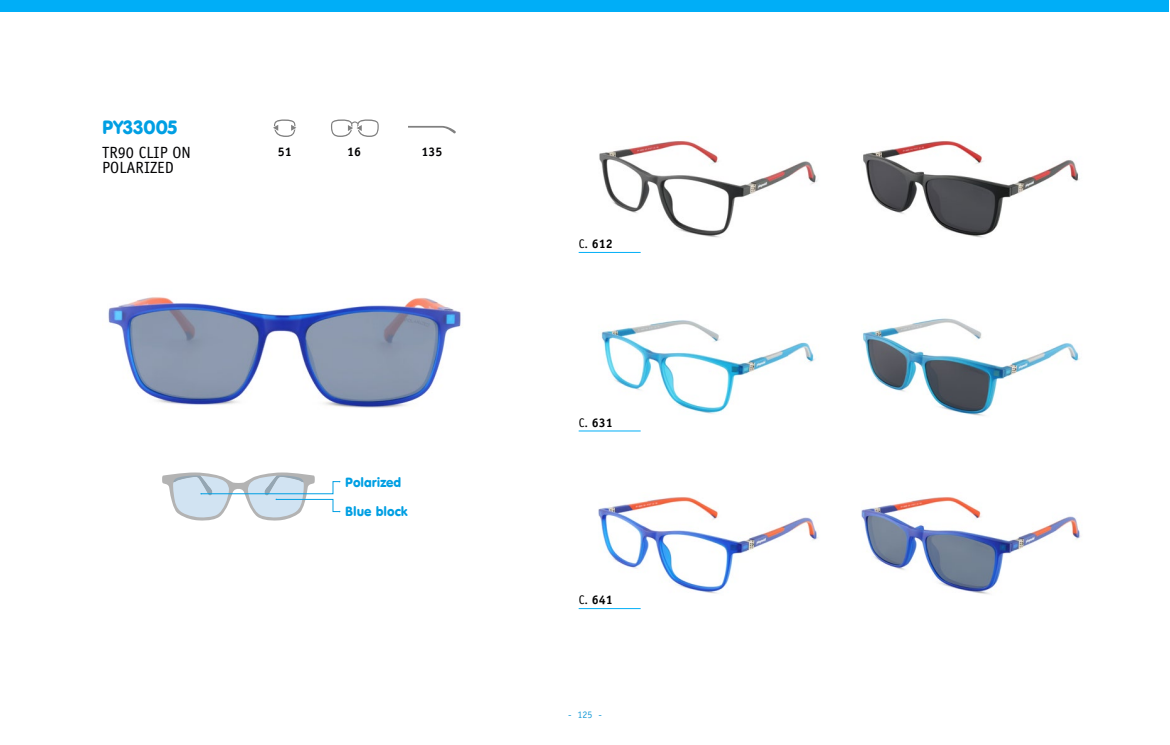
<style>
.page{position:relative;width:1170px;height:745px;background:#fff}
.page>*{position:absolute;margin:0;border:0;box-sizing:border-box;transform-origin:0 0}
.t1{font:18.75px "VAG Rounded BT";color:#009fe3}
.t2{font:16.25px "Officina Sans";color:#020203}
.t3{font:13px "VAG Rounded BT";color:#009fe3}
.t4{font:700 12.5px "Officina Sans";color:#000}
.t5{font:700 12.5px "Officina Sans";color:#020203}
.t6{font:10px "Officina Sans";color:#1d9dd8}
.s1{font-weight:400}
</style>
<div class="page">
<img style="left:599px;top:141px;width:219px;height:97px">
<img style="left:601px;top:320px;width:214px;height:94px">
<img style="left:598px;top:497px;width:220px;height:97px">
<img style="left:863px;top:141px;width:216px;height:97px">
<img style="left:862px;top:318px;width:218px;height:98px">
<img style="left:861px;top:497px;width:220px;height:97px">
<hr style="left:578px;top:252px;width:62px;height:1px;background:#00aef7">
<hr style="left:578px;top:430px;width:62px;height:1px;background:#00aef7">
<hr style="left:578px;top:608px;width:62px;height:1px;background:#00aef7">
<img style="left:108px;top:297px;width:353px;height:111px">
<svg style="left:273px;top:119px;width:23px;height:18px"></svg>
<svg style="left:331px;top:119px;width:48px;height:18px"></svg>
<svg style="left:408px;top:126px;width:48px;height:8px"></svg>
<div style="left:1px;top:0;width:1168px;height:11px;background:#00aef7"></div>
<svg style="left:162px;top:472px;width:178px;height:48px"></svg>
<p class="t1" style="left:102px;top:115px;width:77px">PY33005</p>
<p class="t2" style="left:102px;top:143px;width:90px">TR90 CLIP ON</p>
<p class="t5" style="left:278px;top:143px;width:15px">51</p>
<p class="t5" style="left:347px;top:143px;width:15px">16</p>
<p class="t5" style="left:421px;top:143px;width:22px">135</p>
<p class="t2" style="left:102px;top:158px;width:73px">POLARIZED</p>
<p class="t3" style="left:345px;top:473px;width:58px">Polarized</p>
<p class="t3" style="left:345px;top:503px;width:64px">Blue block</p>
<p class="t4" style="left:578px;top:236px;width:36px"><span class="s1">C.</span> 612</p>
<p class="t4" style="left:578px;top:414px;width:36px"><span class="s1">C.</span> 631</p>
<p class="t4" style="left:578px;top:592px;width:36px"><span class="s1">C.</span> 641</p>
<p class="t6" style="left:568px;top:708px;width:35px">- 125 -</p>
</div>
